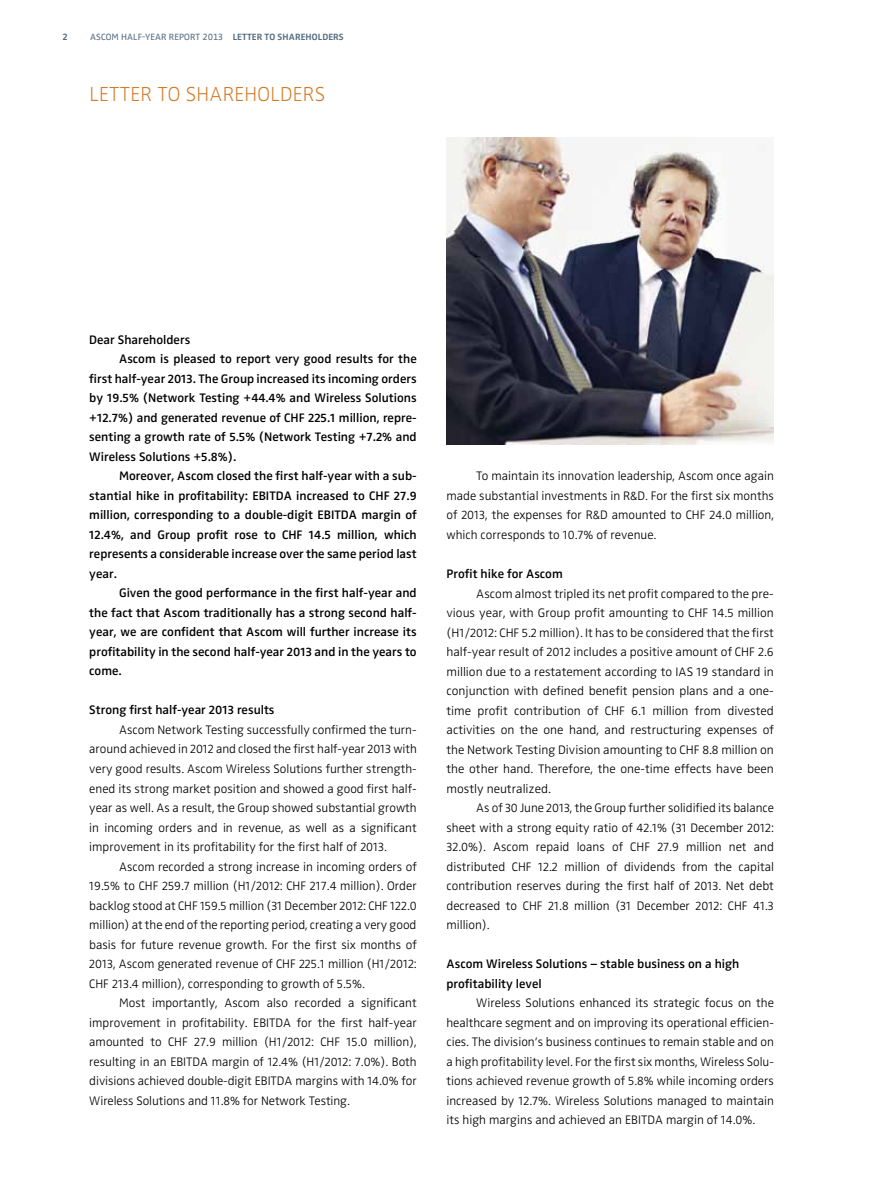
<style>
.page{position:relative;width:893px;height:1191px;background:#fff}
.page>*{position:absolute;margin:0;border:0;box-sizing:border-box;transform-origin:0 0}
.t1{font:200 21px "Ascom Zwo";letter-spacing:.01em;color:#d27b27}
.t2{font:300 12.75px/19.5px "Ascom Zwo";color:#000;text-align:justify}
.t3{font:600 12.75px/19.5px "Ascom Zwo";color:#000}
.t4{font:700 9.3px "Ascom Zwo";letter-spacing:.01em;color:#566d81}
.t5{font:9.3px "Ascom Zwo";letter-spacing:.01em;color:#566d81}
.s1{font-weight:400}
</style>
<div class="page">
<img style="left:446px;top:137px;width:328px;height:307px">
<p class="t4" style="left:62px;top:32px;width:7px">2</p>
<p class="t5" style="left:90px;top:32px;width:13px">ASCOM</p>
<p class="t5" style="left:121px;top:32px;width:70px">HALF-YEAR REPORT</p>
<p class="t4" style="left:202px;top:32px;width:143px"><span class="s1">2013</span> LETTER TO SHAREHOLDERS</p>
<h1 class="t1" style="left:89px;top:82px;width:237px">LETTER TO SHAREHOLDERS</h1>
<p class="t3" style="left:89px;top:330px;width:103px">Dear Shareholders</p>
<p class="t3" style="left:119px;top:349px;width:299px">Ascom is pleased to report very good results for the</p>
<p class="t3" style="left:89px;top:369px;width:329px">first half-year 2013. The Group increased its incoming orders</p>
<p class="t3" style="left:89px;top:388px;width:329px">by 19.5% (Network Testing +44.4% and Wireless Solutions</p>
<p class="t3" style="left:89px;top:408px;width:328px">+12.7%) and generated revenue of CHF 225.1 million, repre-</p>
<p class="t3" style="left:89px;top:427px;width:329px">senting a growth rate of 5.5% (Network Testing +7.2% and</p>
<p class="t3" style="left:89px;top:447px;width:148px">Wireless Solutions +5.8%).</p>
<p class="t3" style="left:119px;top:466px;width:299px">Moreover, Ascom closed the first half-year with a sub-</p>
<p class="t3" style="left:89px;top:486px;width:329px">stantial hike in profitability: EBITDA increased to CHF 27.9</p>
<p class="t3" style="left:89px;top:505px;width:329px">million, corresponding to a double-digit EBITDA margin of</p>
<p class="t3" style="left:89px;top:525px;width:329px">12.4%, and Group profit rose to CHF 14.5 million, which</p>
<p class="t3" style="left:89px;top:544px;width:329px">represents a considerable increase over the same period last</p>
<p class="t3" style="left:89px;top:564px;width:29px">year.</p>
<p class="t3" style="left:119px;top:583px;width:299px">Given the good performance in the first half-year and</p>
<p class="t3" style="left:89px;top:603px;width:329px">the fact that Ascom traditionally has a strong second half-</p>
<p class="t3" style="left:89px;top:622px;width:329px">year, we are confident that Ascom will further increase its</p>
<p class="t3" style="left:89px;top:642px;width:329px">profitability in the second half-year 2013 and in the years to</p>
<p class="t3" style="left:89px;top:661px;width:34px">come.</p>
<p class="t3" style="left:89px;top:700px;width:187px">Strong first half-year 2013 results</p>
<p class="t2" style="left:89px;top:720px;width:329px;text-indent:30px">Ascom Network Testing successfully confirmed the turn&shy;around achieved in 2012 and closed the first half-year 2013 with very good results. Ascom Wireless Solutions further strength&shy;ened its strong market position and showed a good first half&shy;year as well. As a result, the Group showed substantial growth in incoming orders and in revenue, as well as a significant improvement in its profitability for the first half of 2013.</p>
<p class="t2" style="left:89px;top:856px;width:329px;text-indent:30px">Ascom recorded a strong increase in incoming orders of 19.5% to CHF 259.7 million (H1/2012: CHF 217.4 million). Order backlog stood at CHF 159.5 million (31 December 2012: CHF 122.0 million) at the end of the reporting period, creating a very good basis for future revenue growth. For the first six months of 2013, Ascom generated revenue of CHF 225.1 million (H1/2012:<br>CHF 213.4 million), corresponding to growth of 5.5%.</p>
<p class="t2" style="left:89px;top:993px;width:329px;text-indent:30px">Most importantly, Ascom also recorded a significant improvement in profitability. EBITDA for the first half-year amounted to CHF 27.9 million (H1/2012: CHF 15.0 million), resulting in an EBITDA margin of 12.4% (H1/2012: 7.0%). Both divisions achieved double-digit EBITDA margins with 14.0% for Wireless Solutions and 11.8% for Network Testing.</p>
<p class="t2" style="left:446px;top:466px;width:329px;text-indent:30px">To maintain its innovation leadership, Ascom once again made substantial investments in R&amp;D. For the first six months of 2013, the expenses for R&amp;D amounted to CHF 24.0 million, which corresponds to 10.7% of revenue.</p>
<p class="t3" style="left:446px;top:564px;width:118px">Profit hike for Ascom</p>
<p class="t2" style="left:446px;top:583px;width:329px;text-indent:30px">Ascom almost tripled its net profit compared to the pre&shy;vious year, with Group profit amounting to CHF 14.5 million (H1/2012: CHF 5.2 million). It has to be considered that the first half-year result of 2012 includes a positive amount of CHF 2.6 million due to a restatement according to IAS 19 standard in conjunction with defined benefit pension plans and a one&shy;time profit contribution of CHF 6.1 million from divested activities on the one hand, and restructuring expenses of the Network Testing Division amounting to CHF 8.8 million on the other hand. Therefore, the one-time effects have been mostly neutralized.</p>
<p class="t2" style="left:446px;top:798px;width:329px;text-indent:30px">As of 30 June 2013, the Group further solidified its balance sheet with a strong equity ratio of 42.1% (31 December 2012:<br>32.0%). Ascom repaid loans of CHF 27.9 million net and distributed CHF 12.2 million of dividends from the capital contribution reserves during the first half of 2013. Net debt decreased to CHF 21.8 million (31 December 2012: CHF 41.3 million).</p>
<p class="t3" style="left:446px;top:954px;width:294px">Ascom Wireless Solutions – stable business on a high profitability level</p>
<p class="t2" style="left:446px;top:993px;width:329px;text-indent:30px">Wireless Solutions enhanced its strategic focus on the healthcare segment and on improving its operational efficien&shy;cies. The division’s business continues to remain stable and on a high profitability level. For the first six months, Wireless Solu&shy;tions achieved revenue growth of 5.8% while incoming orders increased by 12.7%. Wireless Solutions managed to maintain its high margins and achieved an EBITDA margin of 14.0%.</p>
</div>
